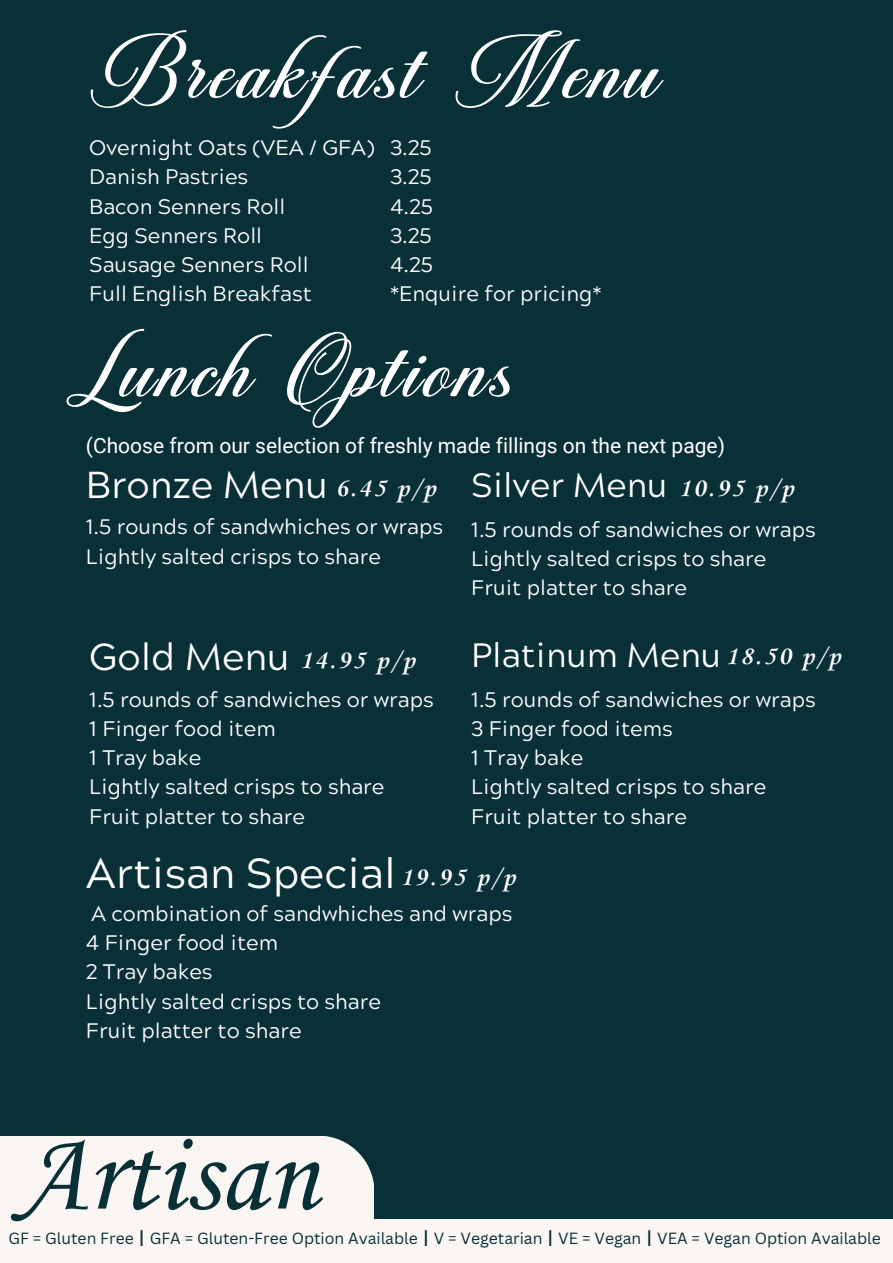
<style>
.page{position:relative;width:893px;height:1263px;background:#092f37}
.page>*{position:absolute;margin:0;border:0;box-sizing:border-box;transform-origin:0 0}
.t1{font:112.5px "Corsiva";color:#092f37}
.t2{font:93.75px "Peristiwa";letter-spacing:.035em;color:#fff}
.t3{font:42px "Acherus Grotesque";color:#fff}
.t4{font:37.5px "Acherus Grotesque";color:#fff}
.t5{font:33.75px "Acherus Grotesque";color:#fff}
.t6{font:700 26.25px "Corsiva";letter-spacing:.095em;color:#fff}
.t7{font:21px/29.2px "Acherus Grotesque";color:#fff}
.t8{font:21px "Roboto";color:#fff}
.t9{font:15.75px "Canva Sans";color:#092f37}
.s1{font-family:"Noto Sans CJ Ksc"}
</style>
<div class="page">
<div style="left:290px;top:1219px;width:603px;height:44px;background:#faf6f3"></div>
<div style="left:0;top:1135px;width:374px;height:128px;background:#faf6f3"></div>
<h6 class="t2" style="left:86px;top:35px;width:577px">Breakfast Menu</h6>
<h2 class="t7" style="left:89px;top:136px;width:286px">Overnight Oats (VEA / GFA)<br>Danish Pastries<br>Bacon Senners Roll<br>Egg Senners Roll<br>Sausage Senners Roll<br>Full English Breakfast</h2>
<h6 class="t7" style="left:390px;top:136px;width:213px">3.25<br>3.25<br>4.25<br>3.25<br>4.25<br>*Enquire for pricing*</h6>
<h4 class="t2" style="left:62px;top:334px;width:455px">Lunch Options</h4>
<h5 class="t8" style="left:86px;top:433px;width:640px">(Choose from our selection of freshly made fillings on the next page)</h5>
<h5 class="t4" style="left:86px;top:470px;width:244px">Bronze Menu</h5>
<h6 class="t7" style="left:86px;top:515px;width:358px">1.5 rounds of sandwhiches or wraps<br>Lightly salted crisps to share</h6>
<h3 class="t6" style="left:335px;top:475px;width:102px">6.45 p/p</h3>
<h6 class="t4" style="left:89px;top:642px;width:202px">Gold Menu</h6>
<h4 class="t7" style="left:89px;top:687px;width:346px">1.5 rounds of sandwiches or wraps<br>1 Finger food item<br>1 Tray bake<br>Lightly salted crisps to share<br>Fruit platter to share</h4>
<h5 class="t6" style="left:300px;top:647px;width:116px">14.95 p/p</h5>
<h4 class="t5" style="left:471px;top:472px;width:198px">Silver Menu</h4>
<h5 class="t7" style="left:471px;top:517px;width:346px">1.5 rounds of sandwiches or wraps<br>Lightly salted crisps to share<br>Fruit platter to share</h5>
<h6 class="t6" style="left:678px;top:475px;width:116px">10.95 p/p</h6>
<h6 class="t5" style="left:471px;top:642px;width:251px">Platinum Menu</h6>
<h4 class="t7" style="left:471px;top:687px;width:346px">1.5 rounds of sandwiches or wraps<br>3 Finger food items<br>1 Tray bake<br>Lightly salted crisps to share<br>Fruit platter to share</h4>
<h1 class="t6" style="left:725px;top:643px;width:116px">18.50 p/p</h1>
<h5 class="t3" style="left:86px;top:856px;width:311px">Artisan Special</h5>
<h6 class="t7" style="left:86px;top:902px;width:428px">A combination of sandwhiches and wraps<br>4 Finger food item<br>2 Tray bakes<br>Lightly salted crisps to share<br>Fruit platter to share</h6>
<p class="t6" style="left:400px;top:864px;width:116px">19.95 p/p</p>
<h6 class="t1" style="left:17px;top:1120px;width:302px">Artisan</h6>
<h2 class="t9" style="left:8px;top:1227px;width:874px">GF = Gluten Free<span class="s1">┃</span>GFA = Gluten-Free Option Available<span class="s1">┃</span>V = Vegetarian<span class="s1">┃</span>VE = Vegan<span class="s1">┃</span>VEA = Vegan Option Available</h2>
</div>
